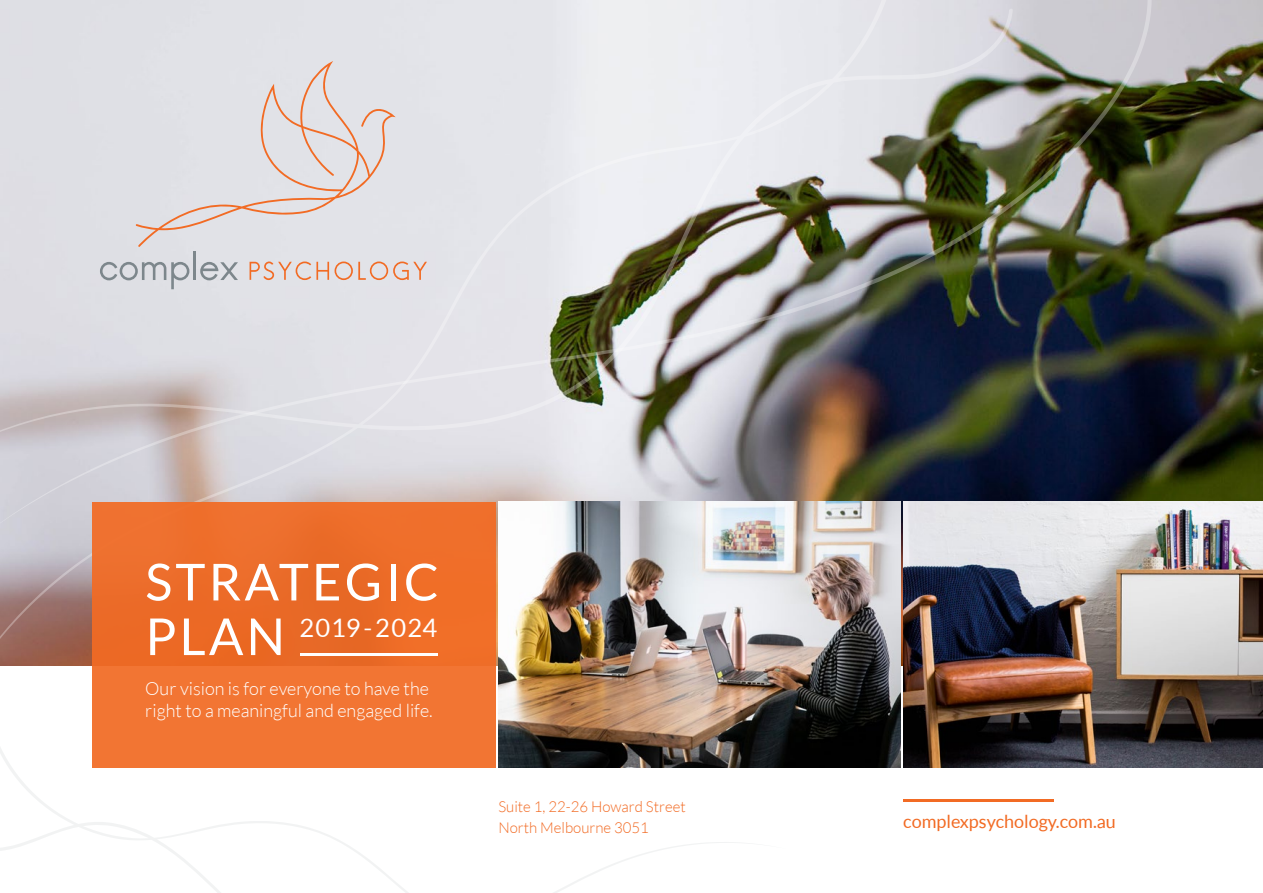
<style>
.page{position:relative;width:1263px;height:893px;background:#fff}
.page>*{position:absolute;margin:0;border:0;box-sizing:border-box;transform-origin:0 0}
.t1{font:51px "Lato";letter-spacing:.06em;color:#fff}
.t2{font:25.5px "Lato";letter-spacing:.04em;color:#fff}
.t3{font:300 18px/21.6px "Lato";color:#fff}
.t4{font:18px "Lato";color:#f26b24}
.t5{font:300 15px/21px "Lato";color:#f26b24}
.s1{font-size:51px}
</style>
<div class="page">
<svg style="left:0;top:721px;width:815px;height:172px"></svg>
<img style="left:1156px;top:0;width:107px;height:502px">
<img style="left:0;top:0;width:1156px;height:558px">
<img style="left:498px;top:502px;width:402px;height:265px">
<div style="left:92px;top:502px;width:403px;height:265px;background:#ef6f2c"></div>
<svg style="left:250px;top:261px;width:79px;height:19px;background:#e4c9bf"></svg>
<svg style="left:335px;top:261px;width:92px;height:19px;background:#e5cac0"></svg>
<div style="left:136px;top:61px;width:260px;height:186px;background:#e1e2e7"></div>
<svg style="left:100px;top:262px;width:89px;height:27px;background:#c6c9ce"></svg>
<hr style="left:194px;top:252px;width:2px;height:28px;background:#7d878c">
<svg style="left:200px;top:262px;width:38px;height:18px"></svg>
<hr style="left:300px;top:653px;width:138px;height:3px;background:#fff">
<hr style="left:903px;top:800px;width:150px;height:2px;background:#f26b24">
<img style="left:903px;top:502px;width:360px;height:265px">
<h1 class="t1" style="left:145px;top:554px;width:295px">STRATEGIC</h1>
<h2 class="t2" style="left:145px;top:614px;width:293px"><span class="s1">PLAN</span> 2019-2024</h2>
<p class="t3" style="left:145px;top:678px;width:289px">Our vision is for everyone to have the right to a meaningful and engaged life.</p>
<p class="t5" style="left:498px;top:796px;width:189px">Suite 1, 22-26 Howard Street<br>North Melbourne 3051</p>
<p class="t4" style="left:903px;top:812px;width:214px">complexpsychology.com.au</p>
</div>
